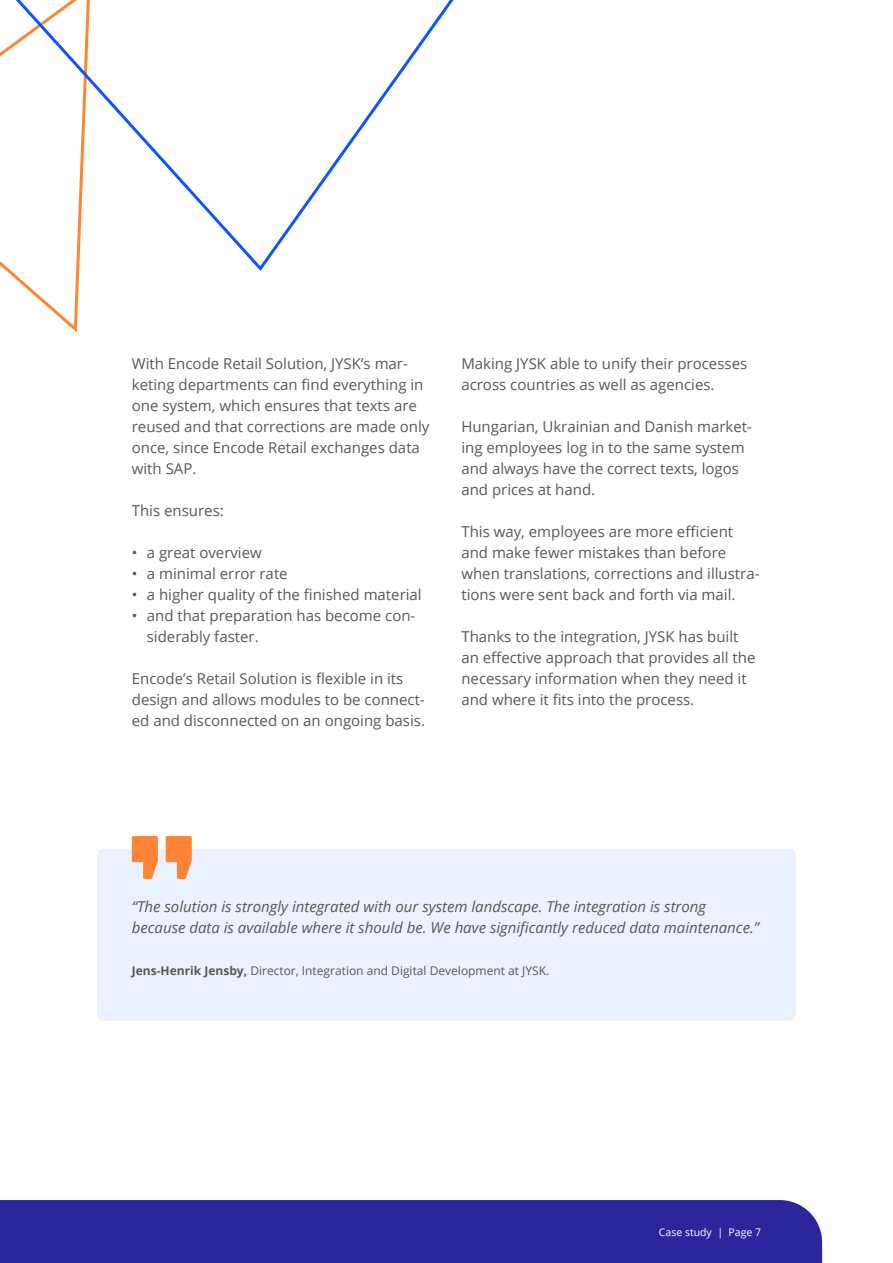
<style>
.page{position:relative;width:893px;height:1263px;background:#fff}
.page>*{position:absolute;margin:0;border:0;box-sizing:border-box;transform-origin:0 0}
.Brødtekst{font:15px/21px "Open Sans";color:#57585a}
.Citat{font:italic 15px/21px "Open Sans";color:#57585a}
.Brødtekst_1_column{font:12px "Open Sans";color:#57585a}
.t1{font:10.5px "Open Sans";color:#fff}
.s1{font-weight:700}
</style>
<div class="page">
<svg style="left:9px;top:273px;width:71px;height:60px"></svg>
<svg style="left:0;top:0;width:454px;height:273px"></svg>
<div style="left:0;top:1200px;width:822px;height:63px;background:#2b269c"></div>
<div style="left:97px;top:849px;width:699px;height:171px;background:#eaf2ff;border-radius:7px"></div>
<svg style="left:132px;top:836px;width:26px;height:43px"></svg>
<svg style="left:166px;top:836px;width:26px;height:43px"></svg>
<p class="Brødtekst" style="left:132px;top:353px;width:299px">With Encode Retail Solution, JYSK’s mar&shy;keting departments can find everything in one system, which ensures that texts are reused and that corrections are made only once, since Encode Retail exchanges data with SAP.</p>
<p class="Brødtekst" style="left:132px;top:500px;width:94px">This ensures:</p>
<p class="Brødtekst" style="left:132px;top:542px;width:132px">• a great overview</p>
<p class="Brødtekst" style="left:132px;top:563px;width:157px">• a minimal error rate</p>
<p class="Brødtekst" style="left:132px;top:584px;width:291px">• a higher quality of the finished material</p>
<p class="Brødtekst" style="left:147px;top:605px;width:270px;text-indent:-15px">• and that preparation has become con&shy;siderably faster.</p>
<p class="Brødtekst" style="left:132px;top:668px;width:295px">Encode’s Retail Solution is flexible in its design and allows modules to be connect&shy;ed and disconnected on an ongoing basis.</p>
<p class="Brødtekst" style="left:461px;top:353px;width:287px">Making JYSK able to unify their processes across countries as well as agencies.</p>
<p class="Brødtekst" style="left:461px;top:416px;width:292px">Hungarian, Ukrainian and Danish market&shy;ing employees log in to the same system and always have the correct texts, logos and prices at hand.</p>
<p class="Brødtekst" style="left:461px;top:521px;width:300px">This way, employees are more efficient and make fewer mistakes than before when translations, corrections and illustra&shy;tions were sent back and forth via mail.</p>
<p class="Brødtekst" style="left:461px;top:626px;width:296px">Thanks to the integration, JYSK has built an effective approach that provides all the necessary information when they need it and where it fits into the process.</p>
<p class="Citat" style="left:132px;top:896px;width:629px">“The solution is strongly integrated with our system landscape. The integration is strong because data is available where it should be. We have significantly reduced data maintenance.”</p>
<p class="Brødtekst_1_column" style="left:132px;top:962px;width:419px"><span class="s1">Jens-Henrik Jensby,</span> Director, Integration and Digital Development at JYSK.</p>
<p class="t1" style="left:659px;top:1224px;width:104px">Case study | Page 7</p>
</div>
